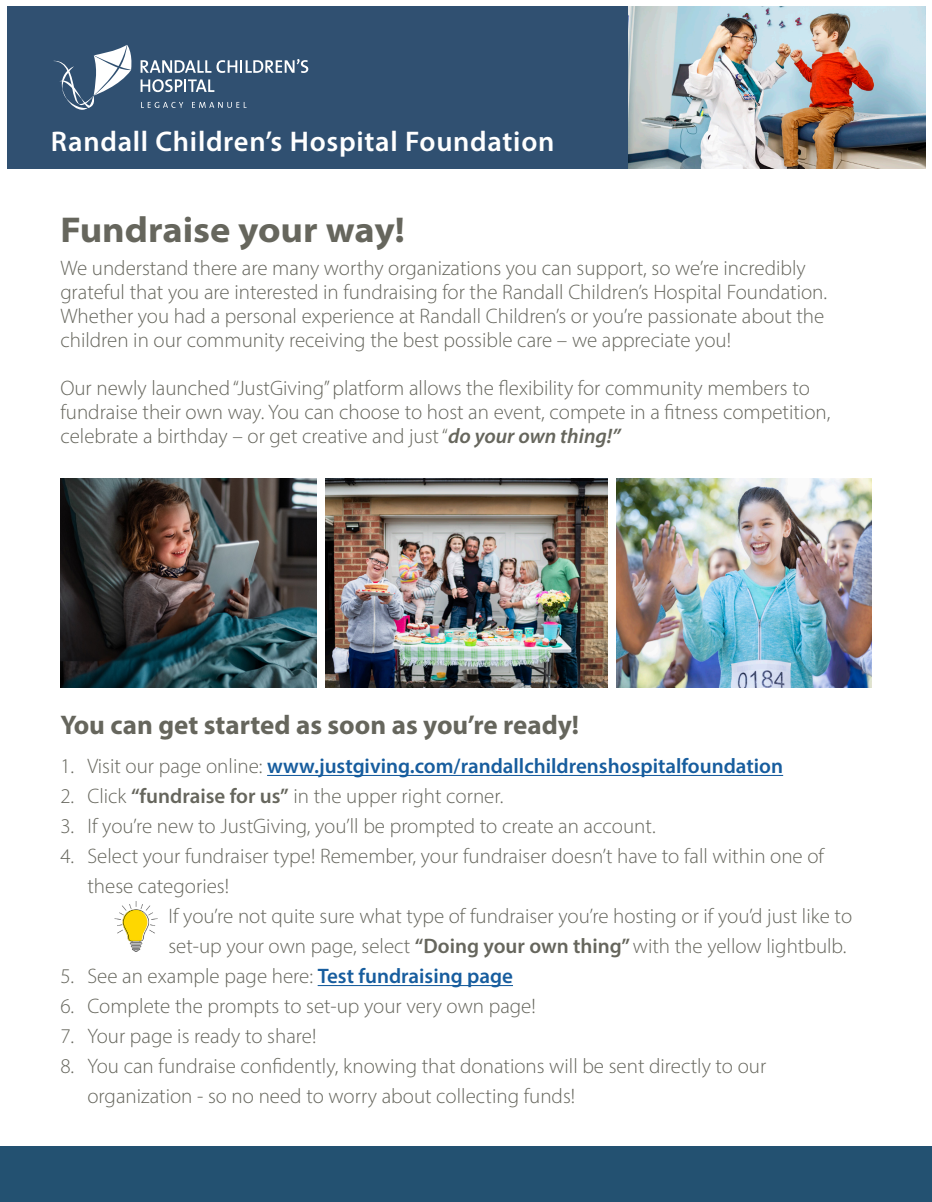
<style>
.page{position:relative;width:932px;height:1202px;background:#fff}
.page>*{position:absolute;margin:0;border:0;box-sizing:border-box;transform-origin:0 0}
.t1{font:700 semi-expanded 36px "Myriad Pro";color:#66665d}
.Text{font:600 28.5px "Myriad Pro";letter-spacing:.025em;color:#fff}
.t2{font:700 27px "Myriad Pro";color:#66665d}
.t3{font:300 21px/24px "Myriad Pro";color:#66665d}
.t4{font:600 21px "Myriad Pro";color:#175d9e}
.s1{font-weight:600;font-style:italic}
.s2{font-weight:300;color:#66665d}
.s3{font-weight:600}
.s4{font-weight:600;color:#175d9e}
</style>
<div class="page">
<div style="left:0;top:1146px;width:932px;height:56px;background:#235171"></div>
<img style="left:61px;top:478px;width:255px;height:209px">
<img style="left:616px;top:478px;width:255px;height:209px">
<img style="left:325px;top:478px;width:282px;height:209px">
<hr style="left:267px;top:775px;width:516px;height:1px;background:#175d9e">
<hr style="left:317px;top:985px;width:196px;height:1px;background:#175d9e">
<div style="left:7px;top:7px;width:918px;height:162px;background:#305071"></div>
<img style="left:628px;top:7px;width:297px;height:162px">
<svg style="left:54px;top:45px;width:78px;height:65px"></svg>
<svg style="left:141px;top:102px;width:42px;height:6px"></svg>
<svg style="left:192px;top:102px;width:54px;height:6px"></svg>
<svg style="left:141px;top:59px;width:167px;height:14px"></svg>
<svg style="left:141px;top:79px;width:73px;height:13px"></svg>
<img style="left:114px;top:901px;width:44px;height:51px">
<p class="Text" style="left:51px;top:123px;width:505px">Randall Children’s Hospital Foundation</p>
<p class="t1" style="left:60px;top:206px;width:346px">Fundraise your way!</p>
<p class="t3" style="left:60px;top:256px;width:747px">We understand there are many worthy organizations you can support, so we’re incredibly</p>
<p class="t3" style="left:60px;top:280px;width:768px">grateful that you are interested in fundraising for the Randall Children’s Hospital Foundation.<br>Whether you had a personal experience at Randall Children’s or you’re passionate about the</p>
<p class="t3" style="left:60px;top:328px;width:672px">children in our community receiving the best possible care – we appreciate you!</p>
<p class="t3" style="left:60px;top:376px;width:751px">Our newly launched “JustGiving” platform allows the flexibility for community members to</p>
<p class="t3" style="left:60px;top:400px;width:771px">fundraise their own way. You can choose to host an event, compete in a fitness competition, celebrate a birthday – or get creative and just “<span class="s1">do your own thing!”</span></p>
<p class="t2" style="left:60px;top:707px;width:520px">You can get started as soon as you’re ready!</p>
<p class="t4" style="left:60px;top:753px;width:724px"><span class="s2">1. Visit our page online:</span> www.justgiving.com/randallchildrenshospitalfoundation</p>
<p class="t3" style="left:60px;top:784px;width:444px">2. Click <span class="s3">“fundraise for us”</span> in the upper right corner.</p>
<p class="t3" style="left:60px;top:814px;width:596px">3. If you’re new to JustGiving, you’ll be prompted to create an account.</p>
<p class="t3" style="left:60px;top:844px;width:765px">4. Select your fundraiser type! Remember, your fundraiser doesn’t have to fall within one of</p>
<p class="t3" style="left:87px;top:874px;width:143px">these categories!</p>
<p class="t3" style="left:168px;top:904px;width:685px">If you’re not quite sure what type of fundraiser you’re hosting or if you’d just like to</p>
<p class="t3" style="left:168px;top:934px;width:679px">set-up your own page, select <span class="s3">“Doing your own thing”</span> with the yellow lightbulb.</p>
<p class="t3" style="left:60px;top:964px;width:454px">5. See an example page here: <span class="s4">Test fundraising page</span></p>
<p class="t3" style="left:60px;top:994px;width:477px">6. Complete the prompts to set-up your very own page!</p>
<p class="t3" style="left:60px;top:1024px;width:257px">7. Your page is ready to share!</p>
<p class="t3" style="left:87px;top:1051px;width:680px;line-height:30px;text-indent:-27px">8. You can fundraise confidently, knowing that donations will be sent directly to our organization - so no need to worry about collecting funds!</p>
</div>
